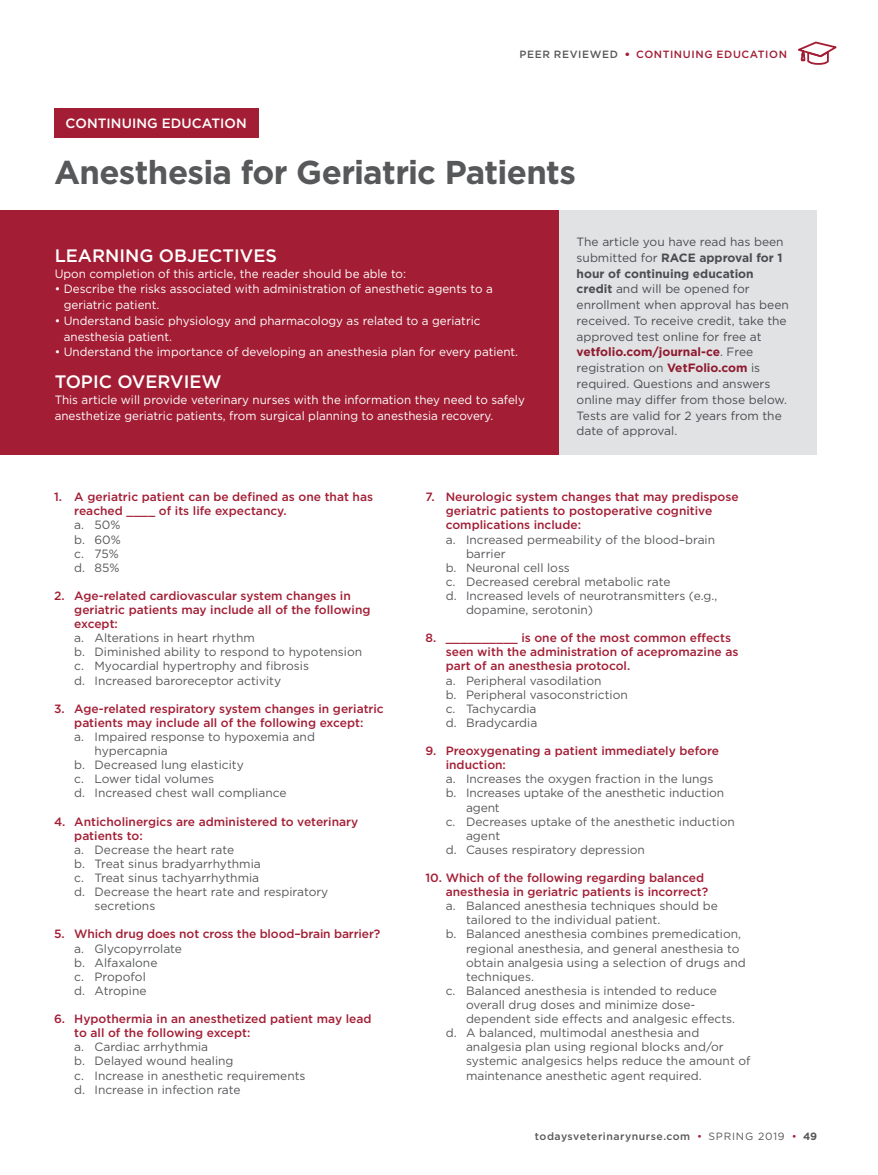
<style>
.page{position:relative;width:878px;height:1175px;background:#fff}
.page>*{position:absolute;margin:0;border:0;box-sizing:border-box;transform-origin:0 0}
.t1{font:700 33px "Gotham";letter-spacing:-.02em;color:#57585a}
.t2{font:500 18px "Gotham";color:#fff}
.t3{font:500 13.5px "Gotham";letter-spacing:.01em;color:#fff}
.t4{font:12px/14.1px "Gotham";color:#57585a}
.t5{font:500 12px/14.1px "Gotham";color:#a31e35}
.t6{font:12px/15.8px "Gotham";color:#fff}
.t7{font:500 10.5px "Gotham";letter-spacing:.05em;color:#57585a}
.t8{font:500 10.5px "Gotham";letter-spacing:.06em;color:#a31e35}
.s1{color:#57585a}
.s2{font-weight:900}
.s3{font-weight:700}
.s4{font-weight:700;color:#a31e35}
.s5{font-weight:400;color:#a31e35}
.s6{font-weight:400}
</style>
<div class="page">
<svg style="left:798px;top:41px;width:39px;height:24px"></svg>
<div style="left:54px;top:108px;width:204px;height:30px;background:#a31e35"></div>
<div style="left:0;top:210px;width:714px;height:245px;background:#a31e35"></div>
<div style="left:559px;top:210px;width:258px;height:245px;background:#e1e2e4"></div>
<p class="t3" style="left:66px;top:117px;width:183px">CONTINUING EDUCATION</p>
<p class="t8" style="left:519px;top:50px;width:269px"><span class="s1">PEER REVIEWED</span> <span class="s2">•</span> CONTINUING EDUCATION</p>
<h1 class="t1" style="left:54px;top:157px;width:523px">Anesthesia for Geriatric Patients</h1>
<h2 class="t2" style="left:55px;top:247px;width:224px">LEARNING OBJECTIVES</h2>
<p class="t6" style="left:55px;top:266px;width:353px">Upon completion of this article, the reader should be able to:</p>
<p class="t6" style="left:64px;top:282px;width:430px;text-indent:-9px">• Describe the risks associated with administration of anesthetic agents to a geriatric patient.</p>
<p class="t6" style="left:64px;top:313px;width:418px;text-indent:-9px">• Understand basic physiology and pharmacology as related to a geriatric anesthesia patient.</p>
<p class="t6" style="left:55px;top:345px;width:465px">• Understand the importance of developing an anesthesia plan for every patient.</p>
<h2 class="t2" style="left:55px;top:373px;width:168px">TOPIC OVERVIEW</h2>
<p class="t6" style="left:55px;top:392px;width:471px">This article will provide veterinary nurses with the information they need to safely anesthetize geriatric patients, from surgical planning to anesthesia recovery.</p>
<p class="t4" style="left:576px;top:235px;width:214px;line-height:15.8px">The article you have read has been submitted for <span class="s3">RACE approval for 1 hour of continuing education credit</span> and will be opened for enrollment when approval has been received. To receive credit, take the approved test online for free at <span class="s4">vetfolio.com/journal-ce</span>. Free registration on <span class="s4">VetFolio.com</span> is required. Questions and answers online may differ from those below.<br>Tests are valid for 2 years from the date of approval.</p>
<p class="t5" style="left:74px;top:490px;width:300px;text-indent:-20px">1. A geriatric patient can be defined as one that has reached ____ of its life expectancy.</p>
<p class="t4" style="left:74px;top:519px;width:48px">a. 50% b. 60% c. 75% d. 85%</p>
<p class="t5" style="left:74px;top:589px;width:298px;text-indent:-20px">2. Age-related cardiovascular system changes in geriatric patients may include all of the following except:</p>
<p class="t4" style="left:74px;top:631px;width:289px">a. Alterations in heart rhythm<br>b. Diminished ability to respond to hypotension c. Myocardial hypertrophy and fibrosis<br>d. Increased baroreceptor activity</p>
<p class="t5" style="left:54px;top:702px;width:331px;text-align:center">3. Age-related respiratory system changes in geriatric patients may include all of the following except:</p>
<p class="t4" style="left:74px;top:730px;width:242px">a. Impaired response to hypoxemia and</p>
<p class="t4" style="left:94px;top:744px;width:75px">hypercapnia</p>
<p class="t4" style="left:74px;top:758px;width:171px">b. Decreased lung elasticity</p>
<p class="t4" style="left:74px;top:772px;width:141px">c. Lower tidal volumes</p>
<p class="t4" style="left:74px;top:786px;width:214px">d. Increased chest wall compliance</p>
<p class="t5" style="left:74px;top:815px;width:285px;text-indent:-20px">4. Anticholinergics are administered to veterinary patients to:</p>
<p class="t4" style="left:74px;top:843px;width:161px">a. Decrease the heart rate</p>
<p class="t4" style="left:74px;top:857px;width:188px">b. Treat sinus bradyarrhythmia</p>
<p class="t4" style="left:74px;top:871px;width:186px">c. Treat sinus tachyarrhythmia</p>
<p class="t4" style="left:74px;top:885px;width:255px">d. Decrease the heart rate and respiratory</p>
<p class="t4" style="left:94px;top:899px;width:62px">secretions</p>
<p class="t5" style="left:54px;top:927px;width:328px">5. Which drug does not cross the blood–brain barrier?</p>
<p class="t4" style="left:74px;top:942px;width:109px">a. Glycopyrrolate b. Alfaxalone<br>c. Propofol<br>d. Atropine</p>
<p class="t5" style="left:74px;top:1012px;width:299px;text-indent:-20px">6. Hypothermia in an anesthetized patient may lead to all of the following except:</p>
<p class="t4" style="left:74px;top:1040px;width:233px">a. Cardiac arrhythmia<br>b. Delayed wound healing<br>c. Increase in anesthetic requirements d. Increase in infection rate</p>
<p class="t5" style="left:446px;top:490px;width:294px;text-indent:-20px">7. Neurologic system changes that may predispose geriatric patients to postoperative cognitive complications include:</p>
<p class="t4" style="left:446px;top:533px;width:271px">a. Increased permeability of the blood–brain</p>
<p class="t4" style="left:466px;top:547px;width:41px">barrier</p>
<p class="t4" style="left:446px;top:561px;width:126px">b. Neuronal cell loss</p>
<p class="t4" style="left:446px;top:575px;width:226px">c. Decreased cerebral metabolic rate</p>
<p class="t4" style="left:446px;top:589px;width:273px">d. Increased levels of neurotransmitters (e.g.,</p>
<p class="t4" style="left:466px;top:603px;width:129px">dopamine, serotonin)</p>
<p class="t5" style="left:446px;top:631px;width:294px;text-indent:-20px">8. __________ is one of the most common effects seen with the administration of acepromazine as part of an anesthesia protocol.</p>
<p class="t4" style="left:446px;top:674px;width:184px">a. Peripheral vasodilation<br>b. Peripheral vasoconstriction c. Tachycardia<br>d. Bradycardia</p>
<p class="t5" style="left:446px;top:744px;width:275px;text-indent:-20px">9. Preoxygenating a patient immediately before induction:</p>
<p class="t4" style="left:446px;top:772px;width:269px">a. Increases the oxygen fraction in the lungs</p>
<p class="t4" style="left:446px;top:786px;width:280px">b. Increases uptake of the anesthetic induction</p>
<p class="t4" style="left:466px;top:801px;width:35px">agent</p>
<p class="t4" style="left:446px;top:815px;width:290px">c. Decreases uptake of the anesthetic induction</p>
<p class="t4" style="left:466px;top:829px;width:36px">agent</p>
<p class="t4" style="left:446px;top:843px;width:201px">d. Causes respiratory depression</p>
<p class="t5" style="left:446px;top:871px;width:264px;text-indent:-20px">10. Which of the following regarding balanced anesthesia in geriatric patients is incorrect?</p>
<p class="t4" style="left:446px;top:899px;width:273px">a. Balanced anesthesia techniques should be</p>
<p class="t4" style="left:466px;top:913px;width:196px">tailored to the individual patient.</p>
<p class="t4" style="left:446px;top:927px;width:297px">b. Balanced anesthesia combines premedication,</p>
<p class="t4" style="left:466px;top:942px;width:275px">regional anesthesia, and general anesthesia to</p>
<p class="t4" style="left:466px;top:956px;width:281px">obtain analgesia using a selection of drugs and</p>
<p class="t4" style="left:466px;top:970px;width:69px">techniques.</p>
<p class="t4" style="left:446px;top:984px;width:272px">c. Balanced anesthesia is intended to reduce</p>
<p class="t4" style="left:466px;top:998px;width:231px">overall drug doses and minimize dose-</p>
<p class="t4" style="left:466px;top:1012px;width:270px">dependent side effects and analgesic effects.</p>
<p class="t4" style="left:446px;top:1026px;width:255px">d. A balanced, multimodal anesthesia and</p>
<p class="t4" style="left:466px;top:1040px;width:259px">analgesia plan using regional blocks and/or</p>
<p class="t4" style="left:466px;top:1054px;width:286px">systemic analgesics helps reduce the amount of</p>
<p class="t4" style="left:466px;top:1068px;width:237px">maintenance anesthetic agent required.</p>
<p class="t7" style="left:535px;top:1131px;width:284px">todaysveterinarynurse.com <span class="s5">•</span> <span class="s6">SPRING 2019</span> <span class="s5">•</span> <span class="s3">49</span></p>
</div>
